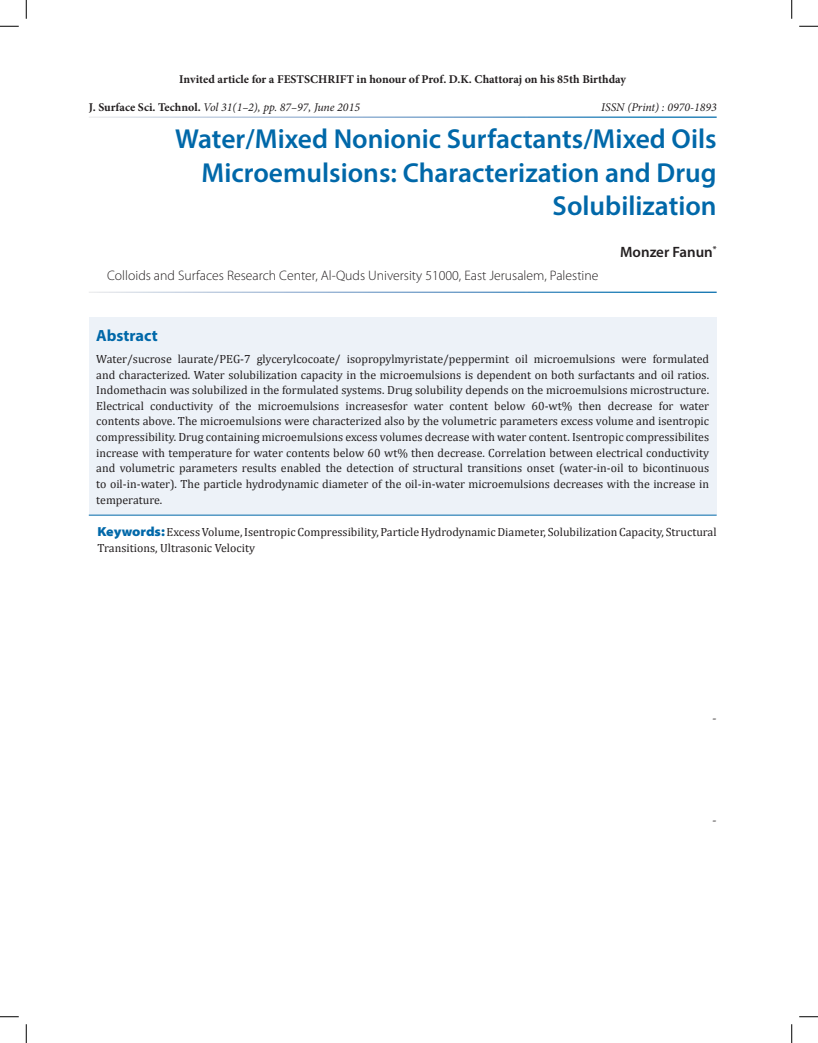
<style>
.page{position:relative;width:818px;height:1043px;background:#fff}
.page>*{position:absolute;margin:0;border:0;box-sizing:border-box;transform-origin:0 0}
.AT{font:600 27.5px/33.8px "Myriad Pro";color:#0068a9;text-align:right}
.Abs_Head{font:700 16.25px "Myriad Pro";color:#0068a9}
.Author{font:600 15px "Myriad Pro";color:#231f20}
.Affiliation{font:300 13.75px "Myriad Pro";color:#231f20}
.Text{font:13.12px "Minion Pro";color:#231f20}
.Abs_Text1{font:11.88px/15.6px "Cambria";color:#231f20;text-align:justify}
.Keyword{font:11.88px/15.6px "Cambria";color:#231f20}
.t1{font:700 11.88px "Minion Pro";color:#231f20}
.t2{font:italic 11.88px "Minion Pro";color:#231f20}
.s1{font-weight:700;font-style:normal}
.s2{font-family:"Myriad Pro";font-weight:900;font-stretch:semi-expanded;font-size:13.12px;color:#0068a9}
</style>
<div class="page">
<div style="left:89px;top:317px;width:627px;height:198px;background:#edf2f8"></div>
<hr style="left:89px;top:515px;width:627px;height:1px;background:#0068a9">
<svg style="left:0;top:25px;width:19px;height:2px"></svg>
<svg style="left:799px;top:25px;width:19px;height:2px"></svg>
<svg style="left:0;top:1016px;width:19px;height:1px"></svg>
<svg style="left:799px;top:1016px;width:19px;height:1px"></svg>
<svg style="left:25px;top:0;width:2px;height:19px"></svg>
<svg style="left:25px;top:1024px;width:2px;height:18px"></svg>
<svg style="left:791px;top:0;width:1px;height:19px"></svg>
<svg style="left:791px;top:1024px;width:1px;height:18px"></svg>
<p class="t1" style="left:179px;top:70px;width:448px">Invited article for a FESTSCHRIFT in honour of Prof. D.K. Chattoraj on his 85th Birthday</p>
<p class="t2" style="left:89px;top:99px;width:273px"><span class="s1">J. Surface Sci. Technol.</span> Vol 31(1–2), pp. 87–97, June 2015</p>
<p class="t2" style="left:601px;top:99px;width:117px">ISSN (Print) : 0970-1893</p>
<p class="AT" style="left:175px;top:121px;width:543px">Water/Mixed Nonionic Surfactants/Mixed Oils<br>Microemulsions: Characterization and Drug<br>Solubilization</p>
<p class="Author" style="left:620px;top:242px;width:98px">Monzer Fanun<sup>*</sup></p>
<p class="Affiliation" style="left:107px;top:267px;width:492px">Colloids and Surfaces Research Center, Al-Quds University 51000, East Jerusalem, Palestine</p>
<p class="Abs_Head" style="left:96px;top:325px;width:63px">Abstract</p>
<p class="Abs_Text1" style="left:96px;top:351px;width:614px">Water/sucrose laurate/PEG-7 glycerylcocoate/ isopropylmyristate/peppermint oil microemulsions were formulated and characterized. Water solubilization capacity in the microemulsions is dependent on both surfactants and oil ratios.<br>Indomethacin was solubilized in the formulated systems. Drug solubility depends on the microemulsions microstructure.<br>Electrical conductivity of the microemulsions increasesfor water content below 60-wt% then decrease for water contents above. The microemulsions were characterized also by the volumetric parameters excess volume and isentropic compressibility. Drug containing microemulsions excess volumes decrease with water content. Isentropic compressibilites increase with temperature for water contents below 60 wt% then decrease. Correlation between electrical conductivity and volumetric parameters results enabled the detection of structural transitions onset (water-in-oil to bicontinuous to oil-in-water). The particle hydrodynamic diameter of the oil-in-water microemulsions decreases with the increase in temperature.</p>
<p class="Keyword" style="left:98px;top:524px;width:620px"><span class="s2">Keywords:</span>ExcessVolume,Isentropic Compressibility, ParticleHydrodynamicDiameter, Solubilization Capacity, Structural<br>Transitions, Ultrasonic Velocity</p>
<p class="Text" style="left:712px;top:709px;width:6px">-</p>
<p class="Text" style="left:712px;top:810px;width:6px">-</p>
</div>
